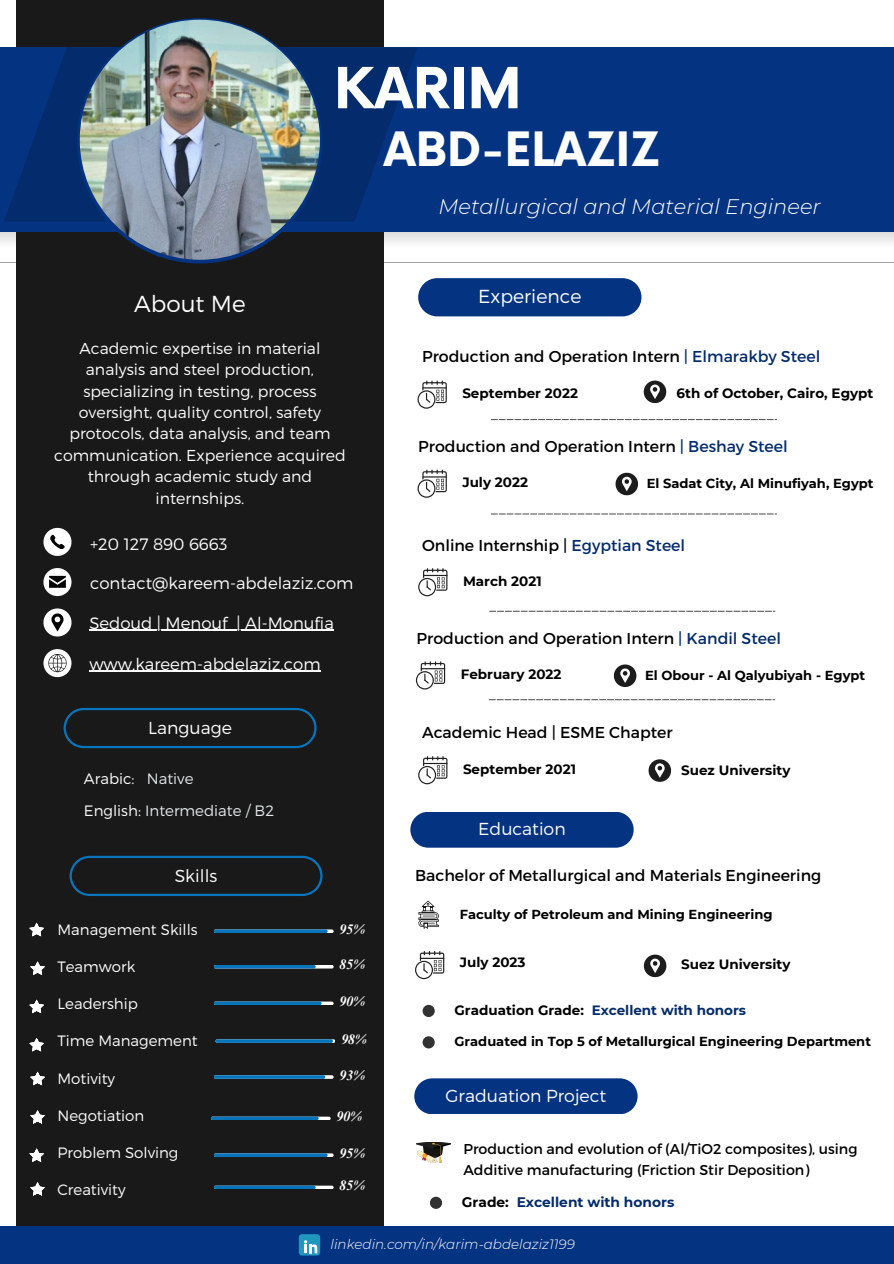
<style>
.page{position:relative;width:894px;height:1264px;background:#fff}
.page>*{position:absolute;margin:0;border:0;box-sizing:border-box;transform-origin:0 0}
.t1{font:700 55.05px "Now";color:#fff}
.t2{font:700 46.05px "Now";color:#fff}
.t3{font:300 23.1px "Montserrat";color:#fff}
.t4{font:italic 300 21px "Montserrat";color:#fff}
.t5{font:300 18.9px "Montserrat";color:#fff}
.t6{font:300 17.25px "Montserrat";color:#fff}
.t7{font:300 16.5px "Montserrat";color:#fff}
.t8{font:15.75px "Montserrat";color:#010101}
.t9{font:300 15.75px/21.3px "Montserrat";color:#fff;text-align:center}
.t10{font:300 15px "Montserrat";color:#fff}
.t11{font:300 15px "Montserrat";color:#e4e9ea}
.t12{font:14.25px/21.3px "Montserrat";color:#010101}
.t13{font:700 13.8px "Montserrat";color:#042b6b}
.t14{font:italic 700 13.8px "Times NRMT Pro";color:#fff}
.t15{font:700 13.5px "Montserrat";color:#010101}
.t16{font:italic 300 13.5px "Montserrat";color:#fff}
.t17{font:700 13.5px "Montserrat";color:#042b6b}
.t18{font:700 13.05px "Montserrat";color:#010101}
.s1{color:#e4e9ea}
.s2{color:#fff}
.s3{color:#042b6b}
.s4{color:#010101}
</style>
<div class="page">
<svg style="left:0;top:232px;width:893px;height:30px"></svg>
<div style="left:16px;top:0;width:367px;height:1263px;background:#191919"></div>
<div style="left:418px;top:278px;width:223px;height:38px;background:#043382;border-radius:19px"></div>
<div style="left:410px;top:812px;width:223px;height:35px;background:#043382"></div>
<div style="left:0;top:47px;width:893px;height:185px;background:#043382"></div>
<svg style="left:64px;top:708px;width:252px;height:40px"></svg>
<svg style="left:70px;top:855px;width:252px;height:41px"></svg>
<svg style="left:214px;top:929px;width:119px;height:4px"></svg>
<svg style="left:214px;top:929px;width:113px;height:4px"></svg>
<svg style="left:4px;top:47px;width:413px;height:174px;fill:#042b6b"></svg>
<svg style="left:77px;top:18px;width:245px;height:245px"></svg>
<svg style="left:43px;top:568px;width:28px;height:28px"></svg>
<svg style="left:43px;top:528px;width:28px;height:28px"></svg>
<svg style="left:43px;top:608px;width:28px;height:28px"></svg>
<img style="left:80px;top:20px;width:240px;height:240px;border-radius:50%">
<svg style="left:417px;top:380px;width:29px;height:29px"></svg>
<svg style="left:643px;top:380px;width:23px;height:23px"></svg>
<svg style="left:417px;top:469px;width:29px;height:29px"></svg>
<svg style="left:418px;top:568px;width:29px;height:28px"></svg>
<svg style="left:491px;top:419px;width:285px;height:1px"></svg>
<svg style="left:491px;top:513px;width:285px;height:1px"></svg>
<svg style="left:488px;top:699px;width:286px;height:1px"></svg>
<svg style="left:415px;top:951px;width:29px;height:28px"></svg>
<svg style="left:418px;top:900px;width:20px;height:28px"></svg>
<div style="left:422px;top:1004px;width:12px;height:13px;background:#323232;border-radius:50%"></div>
<div style="left:422px;top:1036px;width:12px;height:12px;background:#323232;border-radius:50%"></div>
<svg style="left:29px;top:922px;width:15px;height:14px"></svg>
<svg style="left:30px;top:961px;width:15px;height:13px"></svg>
<svg style="left:29px;top:999px;width:15px;height:14px"></svg>
<svg style="left:29px;top:1038px;width:15px;height:13px"></svg>
<svg style="left:30px;top:1071px;width:15px;height:14px"></svg>
<svg style="left:30px;top:1110px;width:15px;height:13px"></svg>
<svg style="left:29px;top:1148px;width:15px;height:13px"></svg>
<svg style="left:30px;top:1182px;width:15px;height:13px"></svg>
<svg style="left:214px;top:964px;width:119px;height:4px"></svg>
<svg style="left:214px;top:964px;width:101px;height:4px"></svg>
<svg style="left:214px;top:1001px;width:119px;height:4px"></svg>
<svg style="left:214px;top:1001px;width:107px;height:4px"></svg>
<hr style="left:215px;top:1039px;width:120px;height:3px;background:#fff;border-radius:2px">
<hr style="left:215px;top:1039px;width:118px;height:3px;background:#0774bb;border-radius:2px">
<hr style="left:214px;top:1075px;width:119px;height:3px;background:#fff;border-radius:2px">
<hr style="left:214px;top:1075px;width:111px;height:3px;background:#0774bb;border-radius:2px">
<svg style="left:211px;top:1116px;width:119px;height:4px"></svg>
<svg style="left:211px;top:1116px;width:107px;height:4px"></svg>
<hr style="left:214px;top:1153px;width:119px;height:3px;background:#fff;border-radius:2px">
<hr style="left:214px;top:1153px;width:113px;height:3px;background:#0774bb;border-radius:2px">
<svg style="left:214px;top:1185px;width:119px;height:4px"></svg>
<svg style="left:214px;top:1185px;width:101px;height:4px"></svg>
<div style="left:414px;top:1078px;width:223px;height:36px;background:#043382"></div>
<img style="left:416px;top:1142px;width:34px;height:20px">
<div style="left:430px;top:1196px;width:12px;height:12px;background:#323232;border-radius:50%"></div>
<svg style="left:418px;top:756px;width:29px;height:28px"></svg>
<div style="left:0;top:1225px;width:893px;height:38px;background:#043382"></div>
<div style="left:299px;top:1234px;width:21px;height:21px;background:#2197bd;border-radius:3px"></div>
<svg style="left:304px;top:1240px;width:13px;height:13px"></svg>
<svg style="left:615px;top:473px;width:23px;height:22px"></svg>
<svg style="left:648px;top:759px;width:23px;height:22px"></svg>
<svg style="left:643px;top:954px;width:23px;height:23px"></svg>
<svg style="left:43px;top:649px;width:28px;height:28px"></svg>
<hr style="left:89px;top:630px;width:138px;height:1px;background:#fff">
<hr style="left:236px;top:630px;width:98px;height:1px;background:#fff">
<hr style="left:89px;top:670px;width:231px;height:2px;background:#fff">
<svg style="left:416px;top:661px;width:29px;height:28px"></svg>
<svg style="left:489px;top:610px;width:286px;height:2px"></svg>
<svg style="left:613px;top:664px;width:23px;height:23px"></svg>
<h5 class="t3" style="left:134px;top:289px;width:113px">About Me</h5>
<p class="t1" style="left:334px;top:59px;width:189px">KARIM</p>
<p class="t2" style="left:383px;top:124px;width:278px">ABD-ELAZIZ</p>
<p class="t4" style="left:438px;top:194px;width:384px">Metallurgical and Material Engineer</p>
<p class="t5" style="left:478px;top:284px;width:105px">Experience</p>
<h5 class="t9" style="left:54px;top:337px;width:293px">Academic expertise in material analysis and steel production, specializing in testing, process oversight, quality control, safety protocols, data analysis, and team communication. Experience acquired through academic study and internships.</h5>
<p class="t7" style="left:90px;top:533px;width:139px">+20 127 890 6663</p>
<h4 class="t7" style="left:90px;top:573px;width:265px">contact@kareem-abdelaziz.com</h4>
<h4 class="t7" style="left:89px;top:612px;width:140px">Sedoud | Menouf</h4>
<p class="t7" style="left:236px;top:612px;width:99px">| Al-Monufia</p>
<h5 class="t7" style="left:89px;top:653px;width:233px">www.kareem-abdelaziz.com</h5>
<h5 class="t6" style="left:148px;top:716px;width:85px">Language</h5>
<p class="t10" style="left:84px;top:768px;width:111px">Arabic: <span class="s1">Native</span></p>
<p class="t11" style="left:84px;top:801px;width:191px"><span class="s2">English:</span> Intermediate / B2</p>
<p class="t6" style="left:175px;top:864px;width:44px">Skills</p>
<p class="t10" style="left:57px;top:919px;width:142px">Management Skills</p>
<p class="t14" style="left:339px;top:924px;width:27px">95%</p>
<p class="t10" style="left:57px;top:957px;width:79px">Teamwork</p>
<p class="t10" style="left:57px;top:994px;width:82px">Leadership</p>
<p class="t10" style="left:57px;top:1031px;width:142px">Time Management</p>
<p class="t10" style="left:57px;top:1068px;width:59px">Motivity</p>
<p class="t10" style="left:57px;top:1105px;width:88px">Negotiation</p>
<p class="t10" style="left:57px;top:1142px;width:122px">Problem Solving</p>
<p class="t10" style="left:57px;top:1179px;width:70px">Creativity</p>
<p class="t14" style="left:339px;top:959px;width:27px">85%</p>
<p class="t14" style="left:339px;top:996px;width:27px">90%</p>
<p class="t14" style="left:341px;top:1033px;width:27px">98%</p>
<p class="t14" style="left:339px;top:1069px;width:27px">93%</p>
<p class="t14" style="left:336px;top:1111px;width:27px">90%</p>
<p class="t14" style="left:339px;top:1147px;width:27px">95%</p>
<p class="t14" style="left:339px;top:1180px;width:27px">85%</p>
<p class="t8" style="left:422px;top:346px;width:399px">Production and Operation Intern <span class="s3">| Elmarakby Steel</span></p>
<p class="t15" style="left:676px;top:385px;width:198px">6th of October, Cairo, Egypt</p>
<p class="t8" style="left:418px;top:436px;width:371px">Production and Operation Intern <span class="s3">| Beshay Steel</span></p>
<p class="t15" style="left:462px;top:474px;width:67px">July 2022</p>
<h1 class="t18" style="left:646px;top:475px;width:228px">El Sadat City, Al Minufiyah, Egypt</h1>
<p class="t15" style="left:462px;top:385px;width:117px">September 2022</p>
<h2 class="t8" style="left:422px;top:535px;width:264px">Online Internship | <span class="s3">Egyptian Steel</span></h2>
<h3 class="t15" style="left:463px;top:572px;width:80px">March 2021</h3>
<h6 class="t8" style="left:416px;top:628px;width:366px">Production and Operation Intern <span class="s3">| Kandil Steel</span></h6>
<h5 class="t15" style="left:460px;top:665px;width:102px">February 2022</h5>
<p class="t18" style="left:645px;top:667px;width:221px">El Obour - Al Qalyubiyah - Egypt</p>
<h6 class="t8" style="left:422px;top:722px;width:252px">Academic Head | ESME Chapter</h6>
<h5 class="t15" style="left:463px;top:760px;width:114px">September 2021</h5>
<p class="t15" style="left:681px;top:761px;width:111px">Suez University</p>
<h3 class="t6" style="left:478px;top:818px;width:89px">Education</h3>
<h4 class="t8" style="left:415px;top:864px;width:407px">Bachelor of Metallurgical and Materials Engineering</h4>
<p class="t18" style="left:459px;top:906px;width:314px">Faculty of Petroleum and Mining Engineering</p>
<h5 class="t15" style="left:459px;top:953px;width:67px">July 2023</h5>
<p class="t15" style="left:681px;top:955px;width:111px">Suez University</p>
<h6 class="t17" style="left:454px;top:1002px;width:293px"><span class="s4">Graduation Grade:</span> Excellent with honors</h6>
<h6 class="t18" style="left:454px;top:1033px;width:418px">Graduated in Top 5 of Metallurgical Engineering Department</h6>
<p class="t6" style="left:445px;top:1084px;width:162px">Graduation Project</p>
<p class="t12" style="left:463px;top:1136px;width:395px">Production and evolution of (Al/TiO2 composites), using<br>Additive manufacturing (Friction Stir Deposition)</p>
<h6 class="t13" style="left:462px;top:1193px;width:214px"><span class="s4">Grade:</span> Excellent with honors</h6>
<h5 class="t16" style="left:330px;top:1235px;width:246px">linkedin.com/in/karim-abdelaziz1199</h5>
</div>
